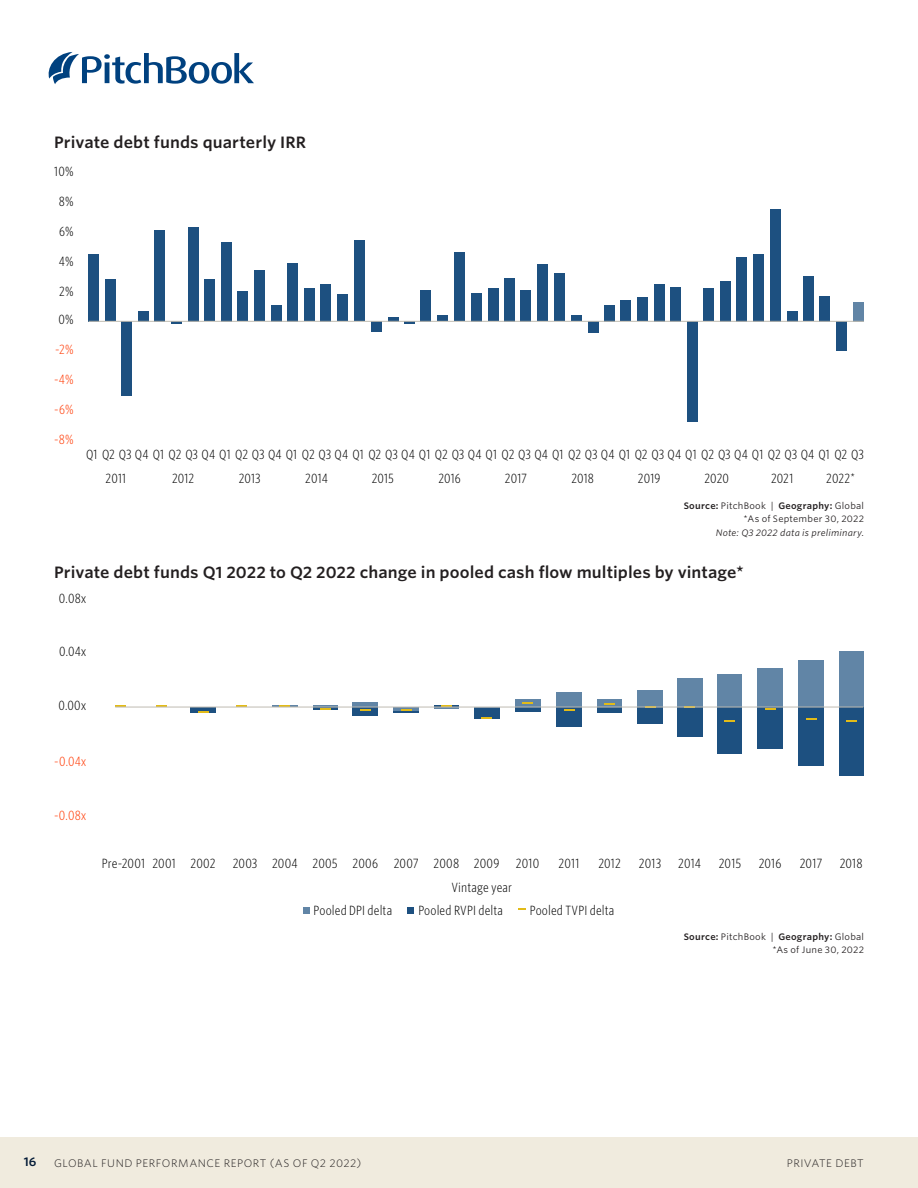
<style>
.page{position:relative;width:918px;height:1188px;background:#fff}
.page>*{position:absolute;margin:0;border:0;box-sizing:border-box;transform-origin:0 0}
.CR_Chart_title{font:600 15.75px "Whitney S Sm";letter-spacing:.005em;color:#231f20}
.t1{font:300 12.75px/24px "Whitney Cond S Sm";letter-spacing:.01em;color:#000}
.t2{font:300 12.75px "Whitney Cond S Sm";letter-spacing:.01em;color:#ff3800}
.t3{font:600 12px "Whitney S Sm";color:#051c38}
.t4{font:300 10.5px "Whitney S Sm";letter-spacing:.045em;color:#231f20}
.t5{font:600 9px "Whitney S Sm";letter-spacing:.025em;color:#231f20}
.CR_Source_tag{font:9px "Whitney S Sm";letter-spacing:.03em;color:#231f20}
.CR_Source_tag-2{font:italic 9px "Whitney S Sm";letter-spacing:.02em;color:#231f20}
.s1{font-weight:400}
</style>
<div class="page">
<div style="left:0;top:1137px;width:918px;height:51px;background:#f0ebde"></div>
<svg style="left:49px;top:52px;width:205px;height:32px"></svg>
<div style="left:787px;top:311px;width:11px;height:10px;background:#1d5080"></div>
<div style="left:803px;top:276px;width:11px;height:45px;background:#1d5080"></div>
<div style="left:819px;top:296px;width:11px;height:25px;background:#1d5080"></div>
<div style="left:836px;top:321px;width:11px;height:30px;background:#1d5080"></div>
<div style="left:853px;top:302px;width:11px;height:19px;background:#6185a6"></div>
<div style="left:770px;top:209px;width:11px;height:112px;background:#1d5080"></div>
<div style="left:753px;top:254px;width:11px;height:67px;background:#1d5080"></div>
<div style="left:737px;top:257px;width:10px;height:64px;background:#1d5080"></div>
<div style="left:720px;top:281px;width:10px;height:40px;background:#1d5080"></div>
<div style="left:704px;top:288px;width:10px;height:33px;background:#1d5080"></div>
<div style="left:687px;top:321px;width:11px;height:101px;background:#1d5080"></div>
<div style="left:671px;top:287px;width:10px;height:34px;background:#1d5080"></div>
<div style="left:654px;top:284px;width:10px;height:37px;background:#1d5080"></div>
<div style="left:637px;top:297px;width:11px;height:24px;background:#1d5080"></div>
<div style="left:620px;top:300px;width:11px;height:21px;background:#1d5080"></div>
<div style="left:604px;top:305px;width:10px;height:16px;background:#1d5080"></div>
<div style="left:588px;top:321px;width:10px;height:12px;background:#1d5080"></div>
<div style="left:571px;top:315px;width:10px;height:6px;background:#1d5080"></div>
<div style="left:554px;top:273px;width:11px;height:48px;background:#1d5080"></div>
<div style="left:537px;top:264px;width:11px;height:57px;background:#1d5080"></div>
<div style="left:520px;top:290px;width:11px;height:31px;background:#1d5080"></div>
<div style="left:504px;top:278px;width:11px;height:43px;background:#1d5080"></div>
<div style="left:488px;top:288px;width:11px;height:33px;background:#1d5080"></div>
<div style="left:471px;top:293px;width:11px;height:28px;background:#1d5080"></div>
<div style="left:454px;top:252px;width:11px;height:69px;background:#1d5080"></div>
<div style="left:437px;top:315px;width:11px;height:6px;background:#1d5080"></div>
<div style="left:420px;top:290px;width:11px;height:31px;background:#1d5080"></div>
<svg style="left:404px;top:322px;width:11px;height:2px"></svg>
<svg style="left:388px;top:317px;width:11px;height:4px"></svg>
<div style="left:371px;top:321px;width:11px;height:11px;background:#1d5080"></div>
<div style="left:354px;top:240px;width:11px;height:81px;background:#1d5080"></div>
<div style="left:337px;top:294px;width:11px;height:27px;background:#1d5080"></div>
<div style="left:320px;top:284px;width:11px;height:37px;background:#1d5080"></div>
<div style="left:304px;top:288px;width:11px;height:33px;background:#1d5080"></div>
<div style="left:287px;top:263px;width:11px;height:58px;background:#1d5080"></div>
<div style="left:271px;top:305px;width:11px;height:16px;background:#1d5080"></div>
<div style="left:254px;top:270px;width:11px;height:51px;background:#1d5080"></div>
<div style="left:238px;top:291px;width:10px;height:30px;background:#1d5080"></div>
<div style="left:221px;top:242px;width:10px;height:79px;background:#1d5080"></div>
<div style="left:205px;top:279px;width:10px;height:42px;background:#1d5080"></div>
<div style="left:188px;top:227px;width:10px;height:94px;background:#1d5080"></div>
<svg style="left:172px;top:322px;width:10px;height:2px"></svg>
<div style="left:155px;top:230px;width:10px;height:91px;background:#1d5080"></div>
<div style="left:138px;top:311px;width:10px;height:10px;background:#1d5080"></div>
<div style="left:121px;top:321px;width:11px;height:75px;background:#1d5080"></div>
<div style="left:105px;top:279px;width:10px;height:42px;background:#1d5080"></div>
<div style="left:88px;top:254px;width:11px;height:67px;background:#1d5080"></div>
<hr style="left:89px;top:321px;width:775px;height:1px;background:#c0bcb2">
<div style="left:839px;top:652px;width:24px;height:55px;background:#6185a6"></div>
<div style="left:798px;top:661px;width:26px;height:46px;background:#6185a6"></div>
<div style="left:757px;top:668px;width:26px;height:39px;background:#6185a6"></div>
<div style="left:718px;top:674px;width:24px;height:33px;background:#6185a6"></div>
<div style="left:677px;top:679px;width:26px;height:28px;background:#6185a6"></div>
<div style="left:637px;top:691px;width:26px;height:16px;background:#6185a6"></div>
<div style="left:597px;top:700px;width:25px;height:7px;background:#6185a6"></div>
<div style="left:556px;top:692px;width:26px;height:15px;background:#6185a6"></div>
<svg style="left:515px;top:700px;width:25px;height:7px"></svg>
<hr style="left:474px;top:707px;width:25px;height:2px;background:#6185a6">
<hr style="left:434px;top:707px;width:25px;height:2px;background:#6185a6">
<div style="left:393px;top:707px;width:26px;height:5px;background:#6185a6"></div>
<svg style="left:352px;top:703px;width:26px;height:4px"></svg>
<div style="left:839px;top:707px;width:24px;height:69px;background:#1d5080"></div>
<div style="left:798px;top:707px;width:26px;height:59px;background:#1d5080"></div>
<div style="left:757px;top:707px;width:26px;height:42px;background:#1d5080"></div>
<div style="left:718px;top:707px;width:24px;height:47px;background:#1d5080"></div>
<div style="left:677px;top:707px;width:26px;height:30px;background:#1d5080"></div>
<div style="left:637px;top:707px;width:26px;height:17px;background:#1d5080"></div>
<div style="left:597px;top:707px;width:25px;height:6px;background:#1d5080"></div>
<div style="left:556px;top:707px;width:26px;height:20px;background:#1d5080"></div>
<div style="left:515px;top:707px;width:25px;height:5px;background:#1d5080"></div>
<div style="left:474px;top:709px;width:25px;height:10px;background:#1d5080"></div>
<div style="left:352px;top:707px;width:26px;height:9px;background:#1d5080"></div>
<hr style="left:313px;top:707px;width:24px;height:3px;background:#1d5080">
<div style="left:190px;top:707px;width:26px;height:6px;background:#1d5080"></div>
<svg style="left:272px;top:705px;width:26px;height:2px"></svg>
<svg style="left:313px;top:706px;width:24px;height:3px"></svg>
<svg style="left:360px;top:709px;width:11px;height:2px"></svg>
<svg style="left:393px;top:709px;width:26px;height:4px"></svg>
<svg style="left:434px;top:705px;width:25px;height:2px"></svg>
<svg style="left:564px;top:709px;width:10px;height:2px"></svg>
<svg style="left:604px;top:703px;width:11px;height:2px"></svg>
<svg style="left:806px;top:718px;width:10px;height:2px"></svg>
<div style="left:303px;top:908px;width:7px;height:6px;background:#6185a6"></div>
<svg style="left:408px;top:908px;width:6px;height:6px"></svg>
<hr style="left:115px;top:707px;width:748px;height:1px;background:#c0bcb2">
<p class="CR_Chart_title" style="left:54px;top:131px;width:254px">Private debt funds quarterly IRR</p>
<p class="t1" style="left:54px;top:159px;width:21px">10%</p>
<p class="t1" style="left:59px;top:189px;width:16px">8%</p>
<p class="t1" style="left:59px;top:219px;width:16px">6%</p>
<p class="t1" style="left:59px;top:249px;width:16px">4%</p>
<p class="t1" style="left:59px;top:279px;width:16px">2%</p>
<p class="t1" style="left:58px;top:307px;width:17px">0%</p>
<p class="t2" style="left:55px;top:342px;width:20px">-2%</p>
<p class="t2" style="left:54px;top:372px;width:21px">-4%</p>
<p class="t2" style="left:54px;top:402px;width:21px">-6%</p>
<p class="t2" style="left:54px;top:432px;width:21px">-8%</p>
<p class="t1" style="left:106px;top:442px;width:760px;text-indent:-20px">Q1 Q2 Q3 Q4 Q1 Q2 Q3 Q4 Q1 Q2 Q3 Q4 Q1 Q2 Q3 Q4 Q1 Q2 Q3 Q4 Q1 Q2 Q3 Q4 Q1 Q2 Q3 Q4 Q1 Q2 Q3 Q4 Q1 Q2 Q3 Q4 Q1 Q2 Q3 Q4 Q1 Q2 Q3 Q4 Q1 Q2 Q3<br>2011</p>
<p class="t1" style="left:172px;top:466px;width:24px">2012</p>
<p class="t1" style="left:239px;top:466px;width:23px">2013</p>
<p class="t1" style="left:305px;top:466px;width:24px">2014</p>
<p class="t1" style="left:372px;top:466px;width:24px">2015</p>
<p class="t1" style="left:438px;top:466px;width:24px">2016</p>
<p class="t1" style="left:505px;top:466px;width:24px">2017</p>
<p class="t1" style="left:571px;top:466px;width:24px">2018</p>
<p class="t1" style="left:638px;top:466px;width:24px">2019</p>
<p class="t1" style="left:705px;top:466px;width:26px">2020</p>
<p class="t1" style="left:771px;top:466px;width:24px">2021</p>
<p class="t1" style="left:826px;top:466px;width:30px">2022*</p>
<p class="t5" style="left:684px;top:499px;width:182px">Source: <span class="s1">PitchBook |</span> Geography: <span class="s1">Global</span></p>
<p class="CR_Source_tag" style="left:744px;top:513px;width:122px">*As of September 30, 2022</p>
<p class="CR_Source_tag-2" style="left:716px;top:526px;width:150px">Note: Q3 2022 data is preliminary.</p>
<p class="CR_Chart_title" style="left:54px;top:562px;width:691px">Private debt funds Q1 2022 to Q2 2022 change in pooled cash flow multiples by vintage*</p>
<p class="t1" style="left:59px;top:586px;width:29px">0.08x</p>
<p class="t1" style="left:59px;top:639px;width:29px">0.04x</p>
<p class="t1" style="left:58px;top:693px;width:30px">0.00x</p>
<p class="t2" style="left:54px;top:753px;width:34px">-0.04x</p>
<p class="t2" style="left:54px;top:807px;width:34px">-0.08x</p>
<p class="t1" style="left:102px;top:851px;width:115px">Pre-2001 2001 2002</p>
<p class="t1" style="left:233px;top:851px;width:268px">2003 2004 2005 2006 2007 2008 2009</p>
<p class="t1" style="left:516px;top:851px;width:25px">2010</p>
<p class="t1" style="left:559px;top:851px;width:22px">2011</p>
<p class="t1" style="left:598px;top:851px;width:24px">2012</p>
<p class="t1" style="left:639px;top:851px;width:24px">2013</p>
<p class="t1" style="left:678px;top:851px;width:24px">2014</p>
<p class="t1" style="left:719px;top:851px;width:24px">2015</p>
<p class="t1" style="left:759px;top:851px;width:24px">2016</p>
<p class="t1" style="left:800px;top:851px;width:24px">2017</p>
<p class="t1" style="left:840px;top:851px;width:24px">2018</p>
<p class="t1" style="left:451px;top:874px;width:62px">Vintage year</p>
<p class="t1" style="left:314px;top:898px;width:80px">Pooled DPI delta</p>
<p class="t1" style="left:418px;top:898px;width:86px">Pooled RVPI delta</p>
<p class="t1" style="left:530px;top:898px;width:86px">Pooled TVPI delta</p>
<p class="t5" style="left:684px;top:930px;width:182px">Source: <span class="s1">PitchBook |</span> Geography: <span class="s1">Global</span></p>
<p class="CR_Source_tag" style="left:773px;top:944px;width:93px">*As of June 30, 2022</p>
<p class="t3" style="left:24px;top:1153px;width:14px">16</p>
<p class="t4" style="left:54px;top:1156px;width:309px">GLOBAL FUND PERFORMANCE REPORT (AS OF Q2 2022)</p>
<p class="t4" style="left:787px;top:1156px;width:79px">PRIVATE DEBT</p>
</div>
